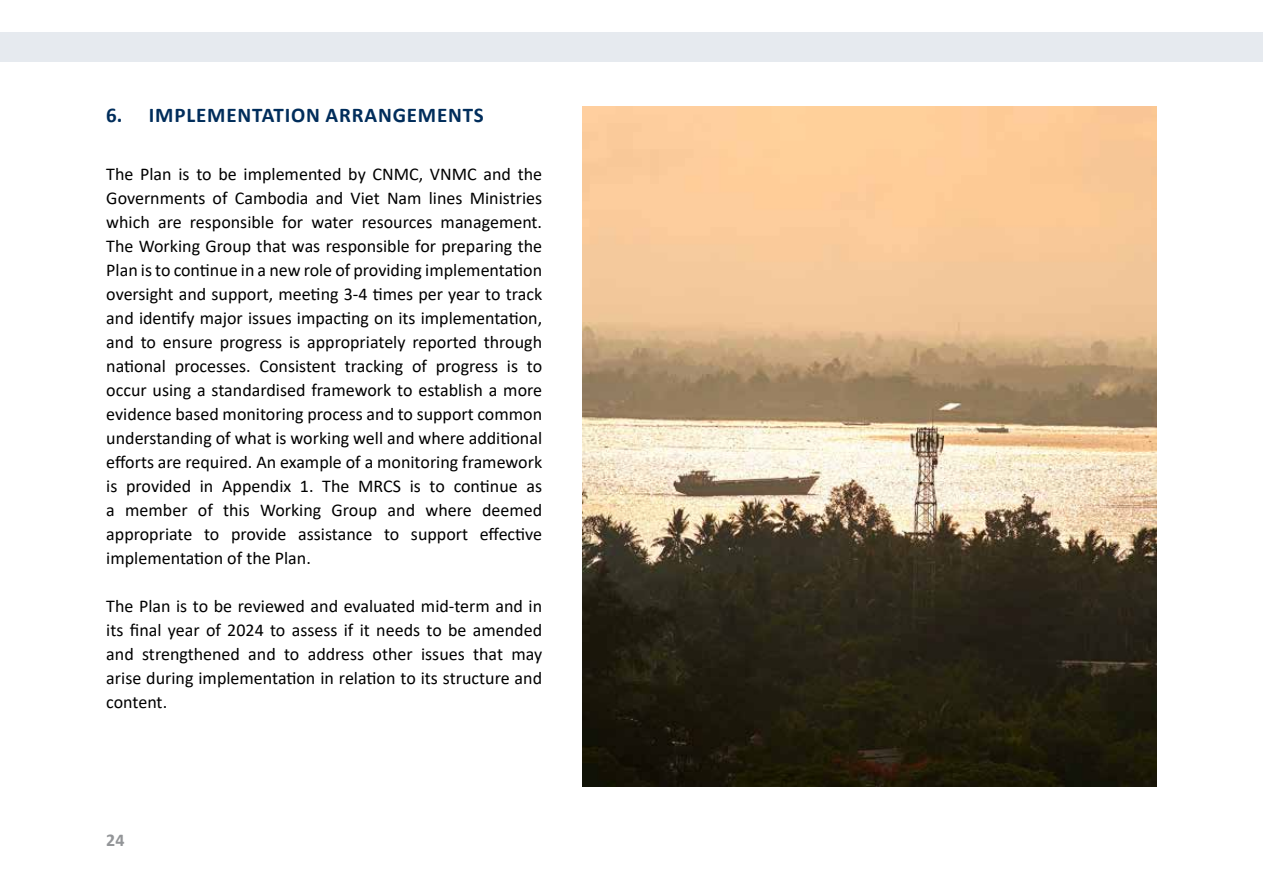
<style>
.page{position:relative;width:1263px;height:893px;background:#fff}
.page>*{position:absolute;margin:0;border:0;box-sizing:border-box;transform-origin:0 0}
.t1{font:700 21px "Calibri";letter-spacing:.04em;color:#002d5b}
.t2{font:18px/24px "Calibri";color:#000;text-align:justify}
.t3{font:700 18px "Calibri";color:#939598}
</style>
<div class="page">
<div style="left:0;top:32px;width:1263px;height:30px;background:#e6eaef"></div>
<img style="left:583px;top:106px;width:574px;height:681px">
<p class="t1" style="left:106px;top:100px;width:379px">6. IMPLEMENTATION ARRANGEMENTS</p>
<p class="t2" style="left:106px;top:162px;width:437px">The Plan is to be implemented by CNMC, VNMC and the Governments of Cambodia and Viet Nam lines Ministries which are responsible for water resources management.<br>The Working Group that was responsible for preparing the Plan is to continue in a new role of providing implementation oversight and support, meeting 3-4 times per year to track and identify major issues impacting on its implementation, and to ensure progress is appropriately reported through national processes. Consistent tracking of progress is to occur using a standardised framework to establish a more evidence based monitoring process and to support common understanding of what is working well and where additional efforts are required. An example of a monitoring framework is provided in Appendix 1. The MRCS is to continue as a member of this Working Group and where deemed appropriate to provide assistance to support effective implementation of the Plan.</p>
<p class="t2" style="left:106px;top:594px;width:437px">The Plan is to be reviewed and evaluated mid-term and in its final year of 2024 to assess if it needs to be amended and strengthened and to address other issues that may arise during implementation in relation to its structure and content.</p>
<p class="t3" style="left:106px;top:827px;width:20px">24</p>
</div>
